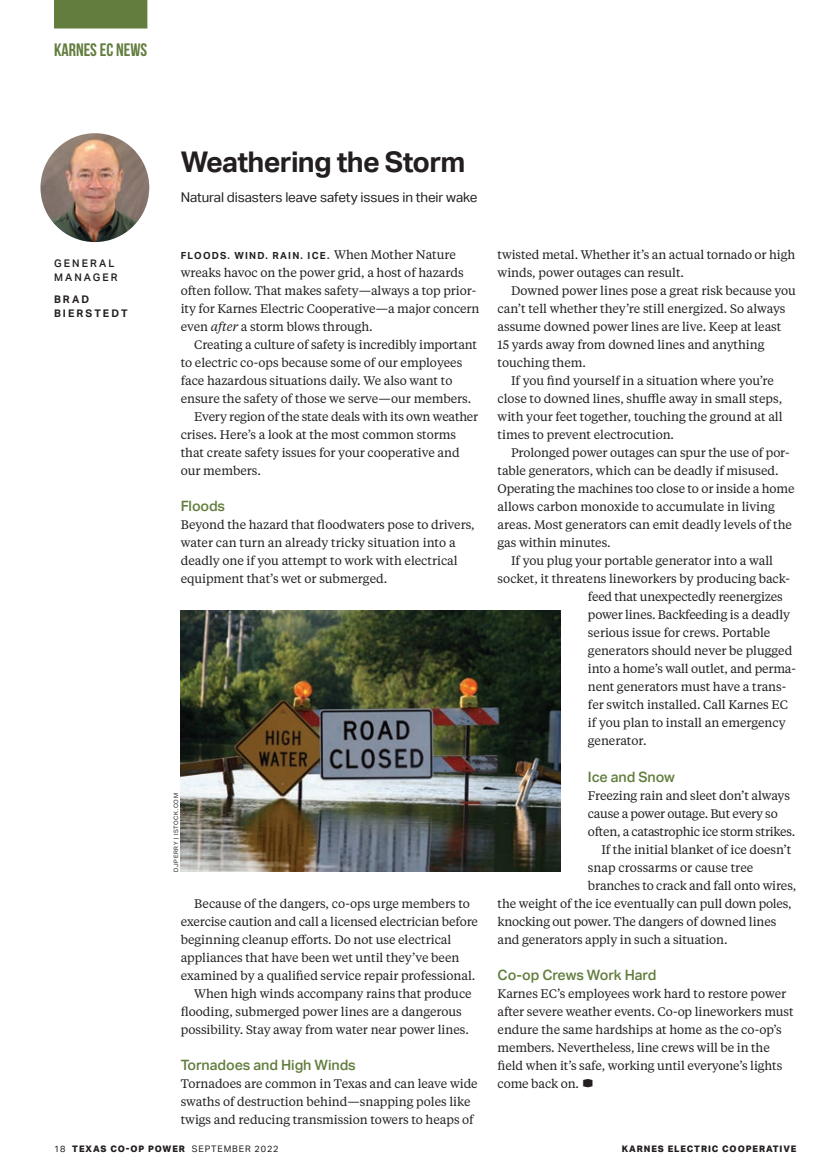
<style>
.page{position:relative;width:837px;height:1175px;background:#fff}
.page>*{position:absolute;margin:0;border:0;box-sizing:border-box;transform-origin:0 0}
.t1{font:700 28.5px "Aktiv Grotesk";letter-spacing:-.025em;color:#231f20}
.t2{font:700 18px "Bebas Neue";color:#627d3d}
.t3{font:500 14.25px "Aktiv Grotesk";letter-spacing:-.005em;color:#627d3d}
.t4{font:13.5px "Aktiv Grotesk";letter-spacing:-.01em;color:#231f20}
.t5{font:12.3px/18px "Tiempos Text";letter-spacing:-.005em;color:#231f20}
.t6{font:12.3px "Tiempos Text";letter-spacing:-.025em;color:#231f20}
.t7{font:500 10.5px/14.2px "Aktiv Grotesk";letter-spacing:.2em;color:#231f20}
.t8{font:700 10.5px/14.2px "Aktiv Grotesk";letter-spacing:.2em;color:#231f20}
.t9{font:700 9.75px "Aktiv Grotesk";letter-spacing:.125em;color:#231f20}
.t10{font:9px "Aktiv Grotesk";letter-spacing:.1em;color:#231f20}
.t11{font:800 9px "Aktiv Grotesk";letter-spacing:.1em;color:#231f20}
.t12{font:6px "Aktiv Grotesk";letter-spacing:.1em;color:#231f20}
.s1{font-family:"Tiempos Text";font-weight:400;font-size:12.3px}
.s2{font-style:italic}
.s3{font-family:"TCP Logo Font";font-size:13.8px}
.s4{font-weight:800}
</style>
<div class="page">
<img style="left:41px;top:133px;width:108px;height:109px;border-radius:50%">
<div style="left:54px;top:0;width:93px;height:28px;background:#627d3d"></div>
<img style="left:181px;top:610px;width:380px;height:261px">
<h2 class="t2" style="left:54px;top:39px;width:95px">KARNES EC NEWS</h2>
<p class="t7" style="left:54px;top:255px;width:65px">GENERAL<br>MANAGER</p>
<p class="t8" style="left:54px;top:291px;width:75px">BRAD<br>BIERSTEDT</p>
<h1 class="t1" style="left:181px;top:142px;width:286px">Weathering the Storm</h1>
<p class="t4" style="left:181px;top:188px;width:298px">Natural disasters leave safety issues in their wake</p>
<p class="t9" style="left:181px;top:249px;width:277px">FLOODS. WIND. RAIN. ICE. <span class="s1">When Mother Nature</span></p>
<p class="t5" style="left:181px;top:265px;width:300px">wreaks havoc on the power grid, a host of hazards often follow. That makes safety—always a top prior&shy;ity for Karnes Electric Cooperative—a major concern even <span class="s2">after</span> a storm blows through.</p>
<p class="t5" style="left:194px;top:337px;width:284px">Creating a culture of safety is incredibly important</p>
<p class="t5" style="left:181px;top:355px;width:283px">to electric co-ops because some of our employees</p>
<p class="t5" style="left:181px;top:373px;width:273px">face hazardous situations daily. We also want to</p>
<p class="t5" style="left:181px;top:391px;width:292px">ensure the safety of those we serve—our members.</p>
<p class="t5" style="left:194px;top:409px;width:286px">Every region of the state deals with its own weather</p>
<p class="t5" style="left:181px;top:427px;width:277px">crises. Here’s a look at the most common storms</p>
<p class="t5" style="left:181px;top:445px;width:280px">that create safety issues for your cooperative and</p>
<p class="t5" style="left:181px;top:463px;width:82px">our members.</p>
<p class="t3" style="left:181px;top:496px;width:46px">Floods</p>
<p class="t5" style="left:181px;top:517px;width:296px">Beyond the hazard that floodwaters pose to drivers, water can turn an already tricky situation into a deadly one if you attempt to work with electrical equipment that’s wet or submerged.</p>
<p class="t12" style="left:172px;top:871px;width:80px;rotate:-90deg">DJPERRY | ISTOCK.COM</p>
<p class="t5" style="left:194px;top:895px;width:277px">Because of the dangers, co-ops urge members to</p>
<p class="t5" style="left:181px;top:913px;width:299px">exercise caution and call a licensed electrician before</p>
<p class="t5" style="left:181px;top:931px;width:272px">beginning cleanup efforts. Do not use electrical</p>
<p class="t5" style="left:181px;top:949px;width:280px">appliances that have been wet until they’ve been</p>
<p class="t5" style="left:181px;top:967px;width:296px">examined by a qualified service repair professional.</p>
<p class="t5" style="left:194px;top:985px;width:279px">When high winds accompany rains that produce</p>
<p class="t5" style="left:181px;top:1003px;width:283px">flooding, submerged power lines are a dangerous</p>
<p class="t5" style="left:181px;top:1021px;width:290px">possibility. Stay away from water near power lines.</p>
<p class="t3" style="left:181px;top:1054px;width:177px">Tornadoes and High Winds</p>
<p class="t5" style="left:181px;top:1075px;width:299px">Tornadoes are common in Texas and can leave wide swaths of destruction behind—snapping poles like twigs and reducing transmission towers to heaps of</p>
<p class="t5" style="left:498px;top:247px;width:299px">twisted metal. Whether it’s an actual tornado or high winds, power outages can result.</p>
<p class="t5" style="left:511px;top:283px;width:286px">Downed power lines pose a great risk because you</p>
<p class="t5" style="left:498px;top:301px;width:289px">can’t tell whether they’re still energized. So always</p>
<p class="t5" style="left:498px;top:319px;width:285px">assume downed power lines are live. Keep at least</p>
<p class="t5" style="left:498px;top:337px;width:268px">15 yards away from downed lines and anything</p>
<p class="t5" style="left:498px;top:355px;width:90px">touching them.</p>
<p class="t5" style="left:511px;top:373px;width:265px">If you find yourself in a situation where you’re</p>
<p class="t5" style="left:498px;top:391px;width:286px">close to downed lines, shuffle away in small steps,</p>
<p class="t5" style="left:498px;top:409px;width:287px">with your feet together, touching the ground at all</p>
<p class="t5" style="left:498px;top:427px;width:178px">times to prevent electrocution.</p>
<p class="t5" style="left:511px;top:445px;width:280px">Prolonged power outages can spur the use of por-</p>
<p class="t5" style="left:498px;top:463px;width:283px">table generators, which can be deadly if misused.</p>
<p class="t5" style="left:498px;top:481px;width:298px">Operating the machines too close to or inside a home</p>
<p class="t5" style="left:498px;top:499px;width:279px">allows carbon monoxide to accumulate in living</p>
<p class="t5" style="left:498px;top:517px;width:296px">areas. Most generators can emit deadly levels of the</p>
<p class="t5" style="left:498px;top:535px;width:115px">gas within minutes.</p>
<p class="t5" style="left:511px;top:553px;width:263px">If you plug your portable generator into a wall</p>
<p class="t5" style="left:498px;top:571px;width:294px">socket, it threatens lineworkers by producing back-</p>
<p class="t5" style="left:588px;top:589px;width:196px">feed that unexpectedly reenergizes</p>
<p class="t5" style="left:588px;top:607px;width:204px">power lines. Backfeeding is a deadly</p>
<p class="t5" style="left:588px;top:625px;width:184px">serious issue for crews. Portable</p>
<p class="t5" style="left:588px;top:643px;width:206px">generators should never be plugged</p>
<p class="t5" style="left:588px;top:661px;width:209px">into a home’s wall outlet, and perma-</p>
<p class="t5" style="left:588px;top:679px;width:200px">nent generators must have a trans-</p>
<p class="t5" style="left:588px;top:697px;width:202px">fer switch installed. Call Karnes EC</p>
<p class="t5" style="left:588px;top:715px;width:199px">if you plan to install an emergency</p>
<p class="t5" style="left:588px;top:733px;width:60px">generator.</p>
<p class="t3" style="left:588px;top:766px;width:89px">Ice and Snow</p>
<p class="t5" style="left:588px;top:787px;width:204px">Freezing rain and sleet don’t always</p>
<p class="t6" style="left:588px;top:808px;width:191px">cause a power outage. But every so</p>
<p class="t6" style="left:588px;top:826px;width:209px">often, a catastrophic ice storm strikes.</p>
<p class="t5" style="left:601px;top:841px;width:191px">If the initial blanket of ice doesn’t</p>
<p class="t5" style="left:588px;top:859px;width:167px">snap crossarms or cause tree</p>
<p class="t5" style="left:588px;top:877px;width:210px">branches to crack and fall onto wires,</p>
<p class="t5" style="left:498px;top:895px;width:296px">the weight of the ice eventually can pull down poles,</p>
<p class="t5" style="left:498px;top:913px;width:280px">knocking out power. The dangers of downed lines</p>
<p class="t5" style="left:498px;top:931px;width:231px">and generators apply in such a situation.</p>
<p class="t3" style="left:498px;top:964px;width:160px">Co-op Crews Work Hard</p>
<p class="t5" style="left:498px;top:985px;width:298px">Karnes EC’s employees work hard to restore power after severe weather events. Co-op lineworkers must endure the same hardships at home as the co-op’s members. Nevertheless, line crews will be in the field when it’s safe, working until everyone’s lights come back on. <span class="s3">D</span></p>
<p class="t10" style="left:54px;top:1142px;width:226px">18 <span class="s4">TEXAS CO-OP POWER</span> SEPTEMBER 2022</p>
<p class="t11" style="left:622px;top:1142px;width:176px">KARNES ELECTRIC COOPERATIVE</p>
</div>
